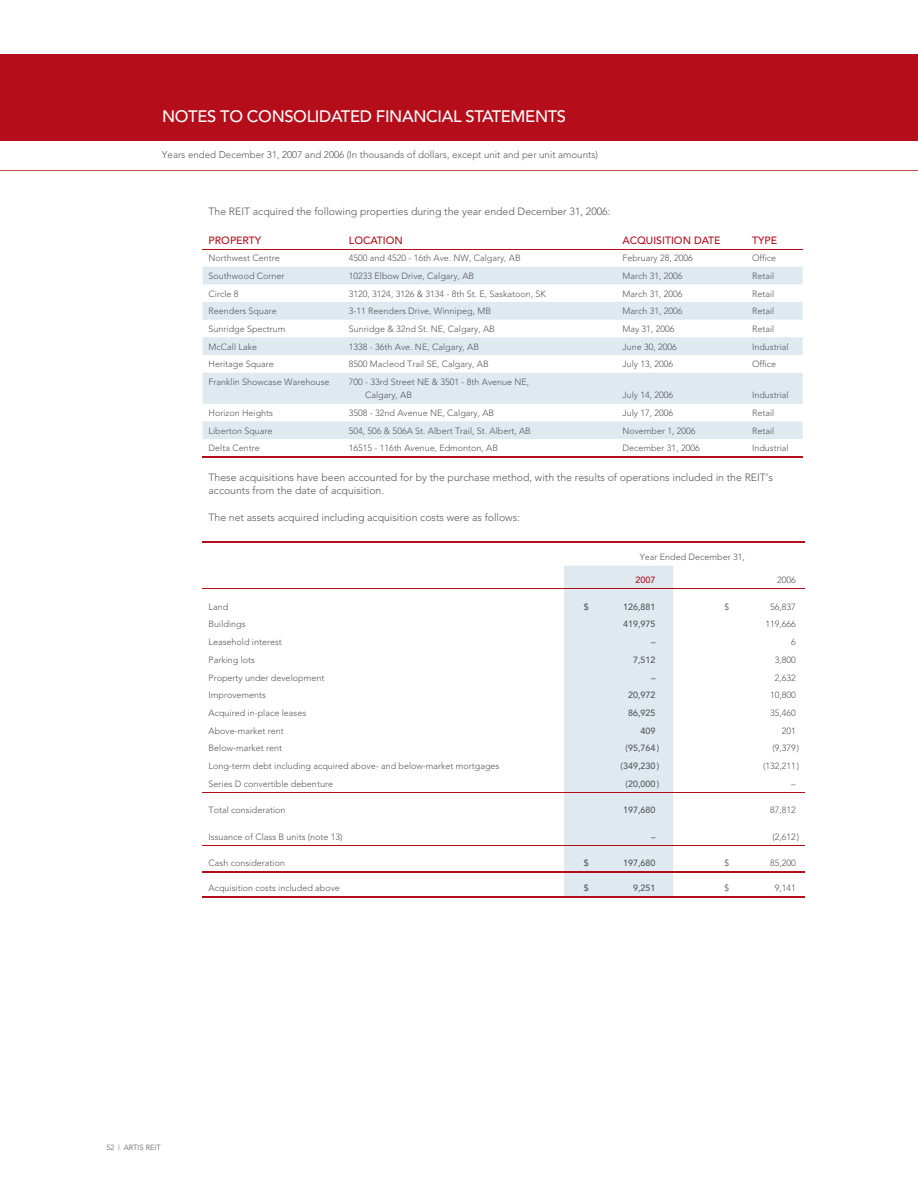
<style>
.page{position:relative;width:918px;height:1188px;background:#fff}
.page>*{position:absolute;margin:0;border:0;box-sizing:border-box;transform-origin:0 0}
.t1{font:500 16.5px "Avenir";letter-spacing:-.02em;color:#fff}
.t2{font:300 10.5px/13.5px "Avenir";color:#57585a}
.t3{font:500 10.5px "Avenir";color:#b50e1a}
.t4{font:300 9.75px "Avenir";color:#57585a}
.t5{font:300 9px/13.5px "Avenir";color:#57585a}
.t6{font:500 9px "Avenir";color:#57585a}
.t7{font:500 9px "Avenir";color:#b50e1a}
.t8{font:300 7.5px "Avenir";color:#57585a}
</style>
<div class="page">
<svg style="left:0;top:140px;width:918px;height:31px"></svg>
<div style="left:0;top:54px;width:918px;height:86px;background:#b50e1a"></div>
<svg style="left:203px;top:267px;width:600px;height:172px;fill:#dee9f0"></svg>
<hr style="left:209px;top:249px;width:140px;height:1px;background:#b50e1a">
<hr style="left:349px;top:249px;width:273px;height:1px;background:#b50e1a">
<hr style="left:622px;top:249px;width:130px;height:1px;background:#b50e1a">
<hr style="left:752px;top:249px;width:51px;height:1px;background:#b50e1a">
<hr style="left:209px;top:457px;width:140px;height:1px;background:#b50e1a">
<hr style="left:349px;top:457px;width:273px;height:1px;background:#b50e1a">
<hr style="left:622px;top:457px;width:130px;height:1px;background:#b50e1a">
<hr style="left:752px;top:457px;width:51px;height:1px;background:#b50e1a">
<svg style="left:202px;top:541px;width:7px;height:2px"></svg>
<hr style="left:209px;top:541px;width:355px;height:2px;background:#b50e1a">
<hr style="left:564px;top:541px;width:25px;height:2px;background:#b50e1a">
<hr style="left:589px;top:541px;width:207px;height:2px;background:#b50e1a">
<svg style="left:796px;top:541px;width:9px;height:2px"></svg>
<hr style="left:209px;top:589px;width:355px;height:1px;background:#b50e1a">
<hr style="left:673px;top:589px;width:56px;height:1px;background:#b50e1a">
<hr style="left:729px;top:589px;width:67px;height:1px;background:#b50e1a">
<hr style="left:209px;top:792px;width:355px;height:1px;background:#b50e1a">
<hr style="left:673px;top:792px;width:56px;height:1px;background:#b50e1a">
<hr style="left:729px;top:792px;width:67px;height:1px;background:#b50e1a">
<hr style="left:209px;top:845px;width:355px;height:1px;background:#b50e1a">
<hr style="left:673px;top:845px;width:56px;height:1px;background:#b50e1a">
<hr style="left:729px;top:845px;width:67px;height:1px;background:#b50e1a">
<hr style="left:209px;top:871px;width:355px;height:1px;background:#b50e1a">
<hr style="left:673px;top:871px;width:56px;height:1px;background:#b50e1a">
<hr style="left:729px;top:871px;width:67px;height:1px;background:#b50e1a">
<hr style="left:209px;top:897px;width:355px;height:1px;background:#b50e1a">
<div style="left:564px;top:566px;width:109px;height:332px;background:#dee9f0"></div>
<hr style="left:673px;top:897px;width:56px;height:1px;background:#b50e1a">
<hr style="left:729px;top:897px;width:67px;height:1px;background:#b50e1a">
<h1 class="t1" style="left:162px;top:107px;width:406px">NOTES TO CONSOLIDATED FINANCIAL STATEMENTS</h1>
<p class="t4" style="left:162px;top:149px;width:438px">Years ended December 31, 2007 and 2006 (In thousands of dollars, except unit and per unit amounts)</p>
<p class="t2" style="left:208px;top:204px;width:403px">The REIT acquired the following properties during the year ended December 31, 2006:</p>
<p class="t3" style="left:209px;top:234px;width:54px">PROPERTY</p>
<p class="t3" style="left:349px;top:234px;width:56px">LOCATION</p>
<p class="t3" style="left:622px;top:234px;width:100px">ACQUISITION DATE</p>
<p class="t3" style="left:752px;top:234px;width:27px">TYPE</p>
<p class="t5" style="left:209px;top:252px;width:73px">Northwest Centre</p>
<p class="t5" style="left:349px;top:252px;width:173px">4500 and 4520 - 16th Ave. NW, Calgary, AB</p>
<p class="t5" style="left:622px;top:252px;width:72px">February 28, 2006</p>
<p class="t5" style="left:752px;top:252px;width:26px">Office</p>
<p class="t5" style="left:209px;top:269px;width:77px">Southwood Corner</p>
<p class="t5" style="left:349px;top:269px;width:127px">10233 Elbow Drive, Calgary, AB</p>
<p class="t5" style="left:622px;top:269px;width:62px">March 31, 2006</p>
<p class="t5" style="left:752px;top:269px;width:24px">Retail</p>
<p class="t5" style="left:209px;top:287px;width:32px">Circle 8</p>
<p class="t5" style="left:349px;top:287px;width:199px">3120, 3124, 3126 &amp; 3134 - 8th St. E, Saskatoon, SK</p>
<p class="t5" style="left:622px;top:287px;width:62px">March 31, 2006</p>
<p class="t5" style="left:752px;top:287px;width:24px">Retail</p>
<p class="t5" style="left:209px;top:304px;width:70px">Reenders Square</p>
<p class="t5" style="left:349px;top:304px;width:144px">3-11 Reenders Drive, Winnipeg, MB</p>
<p class="t5" style="left:622px;top:304px;width:62px">March 31, 2006</p>
<p class="t5" style="left:752px;top:304px;width:24px">Retail</p>
<p class="t5" style="left:209px;top:322px;width:79px">Sunridge Spectrum</p>
<p class="t5" style="left:349px;top:322px;width:148px">Sunridge &amp; 32nd St. NE, Calgary, AB</p>
<p class="t5" style="left:622px;top:322px;width:53px">May 31, 2006</p>
<p class="t5" style="left:752px;top:322px;width:24px">Retail</p>
<p class="t5" style="left:209px;top:340px;width:50px">McCall Lake</p>
<p class="t5" style="left:349px;top:340px;width:132px">1338 - 36th Ave. NE, Calgary, AB</p>
<p class="t5" style="left:622px;top:340px;width:56px">June 30, 2006</p>
<p class="t5" style="left:752px;top:340px;width:38px">Industrial</p>
<p class="t5" style="left:209px;top:357px;width:67px">Heritage Square</p>
<p class="t5" style="left:349px;top:357px;width:141px">8500 Macleod Trail SE, Calgary, AB</p>
<p class="t5" style="left:622px;top:357px;width:52px">July 13, 2006</p>
<p class="t5" style="left:752px;top:357px;width:26px">Office</p>
<p class="t5" style="left:209px;top:375px;width:122px">Franklin Showcase Warehouse</p>
<p class="t5" style="left:365px;top:375px;width:166px;text-indent:-16px">700 - 33rd Street NE &amp; 3501 - 8th Avenue NE,<br>Calgary, AB</p>
<p class="t5" style="left:622px;top:388px;width:52px">July 14, 2006</p>
<p class="t5" style="left:752px;top:388px;width:38px">Industrial</p>
<p class="t5" style="left:209px;top:406px;width:66px">Horizon Heights</p>
<p class="t5" style="left:349px;top:406px;width:147px">3508 - 32nd Avenue NE, Calgary, AB</p>
<p class="t5" style="left:622px;top:406px;width:52px">July 17, 2006</p>
<p class="t5" style="left:752px;top:406px;width:24px">Retail</p>
<p class="t5" style="left:209px;top:424px;width:66px">Liberton Square</p>
<p class="t5" style="left:349px;top:424px;width:184px">504, 506 &amp; 506A St. Albert Trail, St. Albert, AB</p>
<p class="t5" style="left:622px;top:424px;width:75px">November 1, 2006</p>
<p class="t5" style="left:752px;top:424px;width:24px">Retail</p>
<p class="t5" style="left:209px;top:441px;width:53px">Delta Centre</p>
<p class="t5" style="left:349px;top:441px;width:151px">16515 - 116th Avenue, Edmonton, AB</p>
<p class="t5" style="left:622px;top:441px;width:79px">December 31, 2006</p>
<p class="t5" style="left:752px;top:441px;width:38px">Industrial</p>
<p class="t2" style="left:208px;top:471px;width:566px">These acquisitions have been accounted for by the purchase method, with the results of operations included in the REIT’s accounts from the date of acquisition.</p>
<p class="t2" style="left:208px;top:511px;width:313px">The net assets acquired including acquisition costs were as follows:</p>
<p class="t5" style="left:640px;top:550px;width:107px">Year Ended December 31,</p>
<p class="t7" style="left:636px;top:575px;width:22px">2007</p>
<p class="t5" style="left:777px;top:573px;width:20px">2006</p>
<p class="t5" style="left:209px;top:600px;width:21px">Land</p>
<p class="t6" style="left:584px;top:601px;width:7px">$</p>
<p class="t6" style="left:623px;top:601px;width:34px">126,881</p>
<p class="t5" style="left:724px;top:600px;width:6px">$</p>
<p class="t5" style="left:770px;top:600px;width:27px">56,837</p>
<p class="t5" style="left:209px;top:618px;width:38px">Buildings</p>
<p class="t6" style="left:623px;top:619px;width:34px">419,975</p>
<p class="t5" style="left:765px;top:618px;width:32px">119,666</p>
<p class="t5" style="left:209px;top:635px;width:75px">Leasehold interest</p>
<p class="t6" style="left:651px;top:637px;width:6px">–</p>
<p class="t5" style="left:791px;top:635px;width:6px">6</p>
<p class="t5" style="left:209px;top:653px;width:48px">Parking lots</p>
<p class="t6" style="left:633px;top:655px;width:24px">7,512</p>
<p class="t5" style="left:775px;top:653px;width:23px">3,800</p>
<p class="t5" style="left:209px;top:671px;width:117px">Property under development</p>
<p class="t6" style="left:651px;top:672px;width:6px">–</p>
<p class="t5" style="left:775px;top:671px;width:23px">2,632</p>
<p class="t5" style="left:209px;top:688px;width:59px">Improvements</p>
<p class="t6" style="left:628px;top:690px;width:29px">20,972</p>
<p class="t5" style="left:770px;top:688px;width:27px">10,800</p>
<p class="t5" style="left:209px;top:706px;width:99px">Acquired in-place leases</p>
<p class="t6" style="left:628px;top:708px;width:29px">86,925</p>
<p class="t5" style="left:770px;top:706px;width:27px">35,460</p>
<p class="t5" style="left:209px;top:724px;width:77px">Above-market rent</p>
<p class="t6" style="left:641px;top:725px;width:17px">409</p>
<p class="t5" style="left:782px;top:724px;width:16px">201</p>
<p class="t5" style="left:209px;top:741px;width:75px">Below-market rent</p>
<p class="t6" style="left:626px;top:743px;width:35px">(95,764)</p>
<p class="t5" style="left:772px;top:741px;width:28px">(9,379)</p>
<p class="t5" style="left:209px;top:759px;width:292px">Long-term debt including acquired above- and below-market mortgages</p>
<p class="t6" style="left:621px;top:761px;width:40px">(349,230)</p>
<p class="t5" style="left:763px;top:759px;width:38px">(132,211)</p>
<p class="t5" style="left:209px;top:777px;width:126px">Series D convertible debenture</p>
<p class="t6" style="left:626px;top:778px;width:35px">(20,000)</p>
<p class="t5" style="left:791px;top:777px;width:6px">–</p>
<p class="t5" style="left:209px;top:803px;width:79px">Total consideration</p>
<p class="t6" style="left:623px;top:805px;width:34px">197,680</p>
<p class="t5" style="left:770px;top:803px;width:27px">87,812</p>
<p class="t5" style="left:209px;top:830px;width:135px">Issuance of Class B units (note 13)</p>
<p class="t6" style="left:651px;top:832px;width:6px">–</p>
<p class="t5" style="left:772px;top:830px;width:28px">(2,612)</p>
<p class="t5" style="left:209px;top:856px;width:78px">Cash consideration</p>
<p class="t6" style="left:584px;top:857px;width:7px">$</p>
<p class="t6" style="left:623px;top:857px;width:34px">197,680</p>
<p class="t5" style="left:724px;top:856px;width:6px">$</p>
<p class="t5" style="left:770px;top:856px;width:27px">85,200</p>
<p class="t5" style="left:209px;top:881px;width:133px">Acquisition costs included above</p>
<p class="t6" style="left:584px;top:883px;width:7px">$</p>
<p class="t6" style="left:633px;top:883px;width:24px">9,251</p>
<p class="t5" style="left:724px;top:881px;width:6px">$</p>
<p class="t5" style="left:775px;top:881px;width:23px">9,141</p>
<p class="t8" style="left:106px;top:1143px;width:56px">52 | ARTIS REIT</p>
</div>
